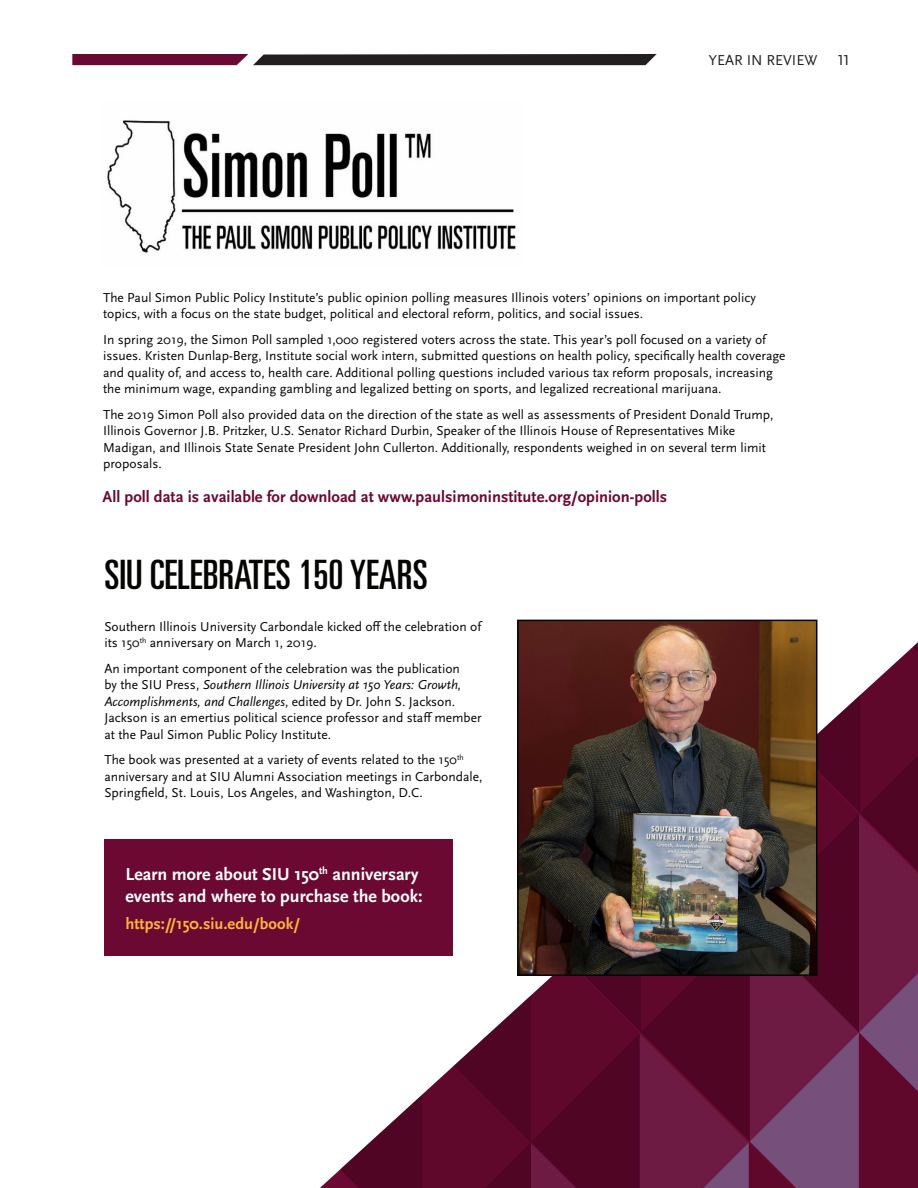
<style>
.page{position:relative;width:918px;height:1188px;background:#fff}
.page>*{position:absolute;margin:0;border:0;box-sizing:border-box;transform-origin:0 0}
.Headline_1{font:ultra-condensed 40.5px "Univers LT Pro";color:#040503}
.t1{font:700 18px/21.6px "Scala Sans OT";color:#fff}
.Body_Text{font:700 16.5px "Scala Sans OT";color:#6c0932}
.t2{font:700 16.5px "Scala Sans OT";color:#fcb53b}
.t3{font:15px "Scala Sans OT";color:#231f20}
.Body_Text-2{font:13.5px/16.5px "Scala Sans OT";color:#040503}
.s1{font-style:italic}
</style>
<div class="page">
<svg style="left:320px;top:642px;width:598px;height:546px"></svg>
<svg style="left:72px;top:54px;width:585px;height:11px"></svg>
<img style="left:107px;top:120px;width:409px;height:134px">
<img style="left:520px;top:623px;width:294px;height:350px">
<div style="left:517px;top:620px;width:300px;height:356px;border:2px solid #040503"></div>
<div style="left:104px;top:839px;width:349px;height:117px;background:#6c0932"></div>
<p class="t3" style="left:709px;top:52px;width:110px">YEAR IN REVIEW</p>
<p class="t3" style="left:838px;top:52px;width:13px">11</p>
<p class="Body_Text-2" style="left:103px;top:289px;width:654px">The Paul Simon Public Policy Institute’s public opinion polling measures Illinois voters’ opinions on important policy topics, with a focus on the state budget, political and electoral reform, politics, and social issues.</p>
<p class="Body_Text-2" style="left:103px;top:331px;width:684px">In spring 2019, the Simon Poll sampled 1,000 registered voters across the state. This year’s poll focused on a variety of issues. Kristen Dunlap-Berg, Institute social work intern, submitted questions on health policy, specifically health coverage and quality of, and access to, health care. Additional polling questions included various tax reform proposals, increasing the minimum wage, expanding gambling and legalized betting on sports, and legalized recreational marijuana.</p>
<p class="Body_Text-2" style="left:103px;top:406px;width:672px">The 2019 Simon Poll also provided data on the direction of the state as well as assessments of President Donald Trump, Illinois Governor J.B. Pritzker, U.S. Senator Richard Durbin, Speaker of the Illinois House of Representatives Mike Madigan, and Illinois State Senate President John Cullerton. Additionally, respondents weighed in on several term limit proposals.</p>
<p class="Body_Text" style="left:103px;top:487px;width:566px">All poll data is available for download at www.paulsimoninstitute.org/opinion-polls</p>
<p class="Headline_1" style="left:104px;top:552px;width:325px">SIU CELEBRATES 150 YEARS</p>
<p class="Body_Text-2" style="left:104px;top:619px;width:378px">Southern Illinois University Carbondale kicked off the celebration of its 150<sup>th</sup> anniversary on March 1, 2019.</p>
<p class="Body_Text-2" style="left:104px;top:661px;width:379px">An important component of the celebration was the publication<br>by the SIU Press, <span class="s1">Southern Illinois University at 150 Years: Growth, Accomplishments, and Challenges</span>, edited by Dr. John S. Jackson.<br>Jackson is an emertius political science professor and staff member at the Paul Simon Public Policy Institute.</p>
<p class="Body_Text-2" style="left:104px;top:752px;width:380px">The book was presented at a variety of events related to the 150<sup>th </sup>anniversary and at SIU Alumni Association meetings in Carbondale,<br>Springfield, St. Louis, Los Angeles, and Washington, D.C.</p>
<p class="t1" style="left:126px;top:864px;width:299px">Learn more about SIU 150<sup>th</sup> anniversary events and where to purchase the book:</p>
<p class="t2" style="left:126px;top:914px;width:176px">https://150.siu.edu/book/</p>
</div>
